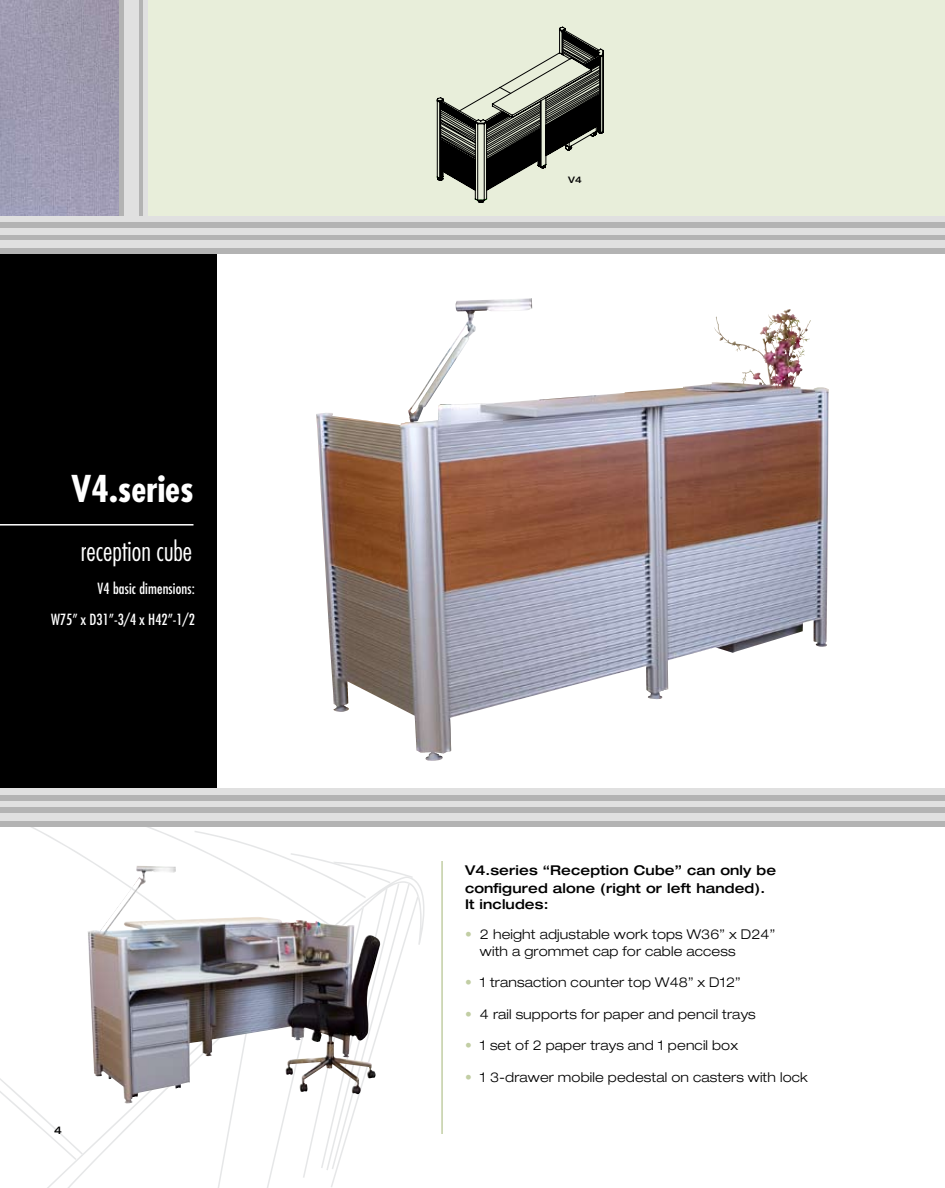
<style>
.page{position:relative;width:945px;height:1188px;background:#fff}
.page>*{position:absolute;margin:0;border:0;box-sizing:border-box;transform-origin:0 0}
.t1{font:700 condensed 36px "Futura";color:#fff}
.t2{font:300 condensed 27px "Futura";color:#fff}
.t3{font:condensed 15px/31.5px "Futura";letter-spacing:.01em;color:#fff;text-align:right}
.t4{font:300 expanded 13.5px/16.5px "Helvetica Neue";letter-spacing:.01em;color:#000}
.t5{font:500 expanded 13.5px/18px "Helvetica Neue";letter-spacing:.01em;color:#000}
.t6{font:500 expanded 10.5px "Helvetica Neue";color:#000}
.t7{font:500 expanded 9px "Helvetica Neue";color:#000}
.s1{color:#c2cea4}
</style>
<div class="page">
<svg style="left:0;top:827px;width:419px;height:360px"></svg>
<div style="left:143px;top:0;width:802px;height:223px;background:#e8eeda"></div>
<img style="left:0;top:0;width:119px;height:216px">
<div style="left:138px;top:0;width:10px;height:225px;background:#e0e0e0"></div>
<hr style="left:139px;top:0;width:4px;height:225px;background:#b3b3b3">
<div style="left:129px;top:0;width:10px;height:225px;background:#e0e0e0"></div>
<div style="left:120px;top:0;width:9px;height:225px;background:#e0e0e0"></div>
<div style="left:119px;top:0;width:5px;height:225px;background:#b3b3b3"></div>
<hr style="left:944px;top:0;width:1px;height:225px;background:#fed3aa">
<div style="left:0;top:249px;width:216px;height:544px;background:#000"></div>
<hr style="left:0;top:524px;width:194px;height:2px;background:#fff">
<div style="left:0;top:789px;width:945px;height:13px;background:#e0e0e0"></div>
<div style="left:0;top:795px;width:945px;height:6px;background:#b3b3b3"></div>
<svg style="left:0;top:802px;width:945px;height:6px;background:#d8d8d8"></svg>
<div style="left:0;top:808px;width:945px;height:5px;background:#b3b3b3"></div>
<div style="left:0;top:813px;width:945px;height:13px;background:#e0e0e0"></div>
<div style="left:0;top:821px;width:945px;height:6px;background:#b3b3b3"></div>
<svg style="left:0;top:216px;width:945px;height:7px;fill:#e0e0e0"></svg>
<div style="left:0;top:223px;width:945px;height:5px;background:#b3b3b3"></div>
<div style="left:0;top:228px;width:945px;height:13px;background:#e0e0e0"></div>
<div style="left:0;top:235px;width:945px;height:6px;background:#b3b3b3"></div>
<div style="left:0;top:241px;width:945px;height:13px;background:#e0e0e0"></div>
<div style="left:0;top:248px;width:945px;height:6px;background:#b3b3b3"></div>
<hr style="left:441px;top:861px;width:2px;height:273px;background:#c2cea4">
<img style="left:348px;top:349px;width:481px;height:412px">
<svg style="left:437px;top:27px;width:166px;height:176px"></svg>
<img style="left:87px;top:866px;width:295px;height:230px">
<h1 class="t1" style="left:71px;top:466px;width:124px">V4.series</h1>
<h2 class="t2" style="left:81px;top:534px;width:113px">reception cube</h2>
<p class="t3" style="left:51px;top:573px;width:145px">V4 basic dimensions:<br>W75” x D31”-3/4 x H42”-1/2</p>
<p class="t6" style="left:54px;top:1124px;width:9px">4</p>
<p class="t7" style="left:568px;top:174px;width:15px">V4</p>
<p class="t5" style="left:465px;top:860px;width:313px">V4.series “Reception Cube” can only be configured alone (right or left handed).</p>
<p class="t5" style="left:465px;top:895px;width:85px">It includes:</p>
<p class="t4" style="left:480px;top:926px;width:297px;text-indent:-15px"><span class="s1">•</span> 2 height adjustable work tops W36” x D24” with a grommet cap for cable access</p>
<p class="t4" style="left:465px;top:974px;width:277px"><span class="s1">•</span> 1 transaction counter top W48” x D12”</p>
<p class="t4" style="left:465px;top:1005px;width:292px"><span class="s1">•</span> 4 rail supports for paper and pencil trays</p>
<p class="t4" style="left:465px;top:1037px;width:275px"><span class="s1">•</span> 1 set of 2 paper trays and 1 pencil box</p>
<p class="t4" style="left:465px;top:1068px;width:344px"><span class="s1">•</span> 1 3-drawer mobile pedestal on casters with lock</p>
</div>
